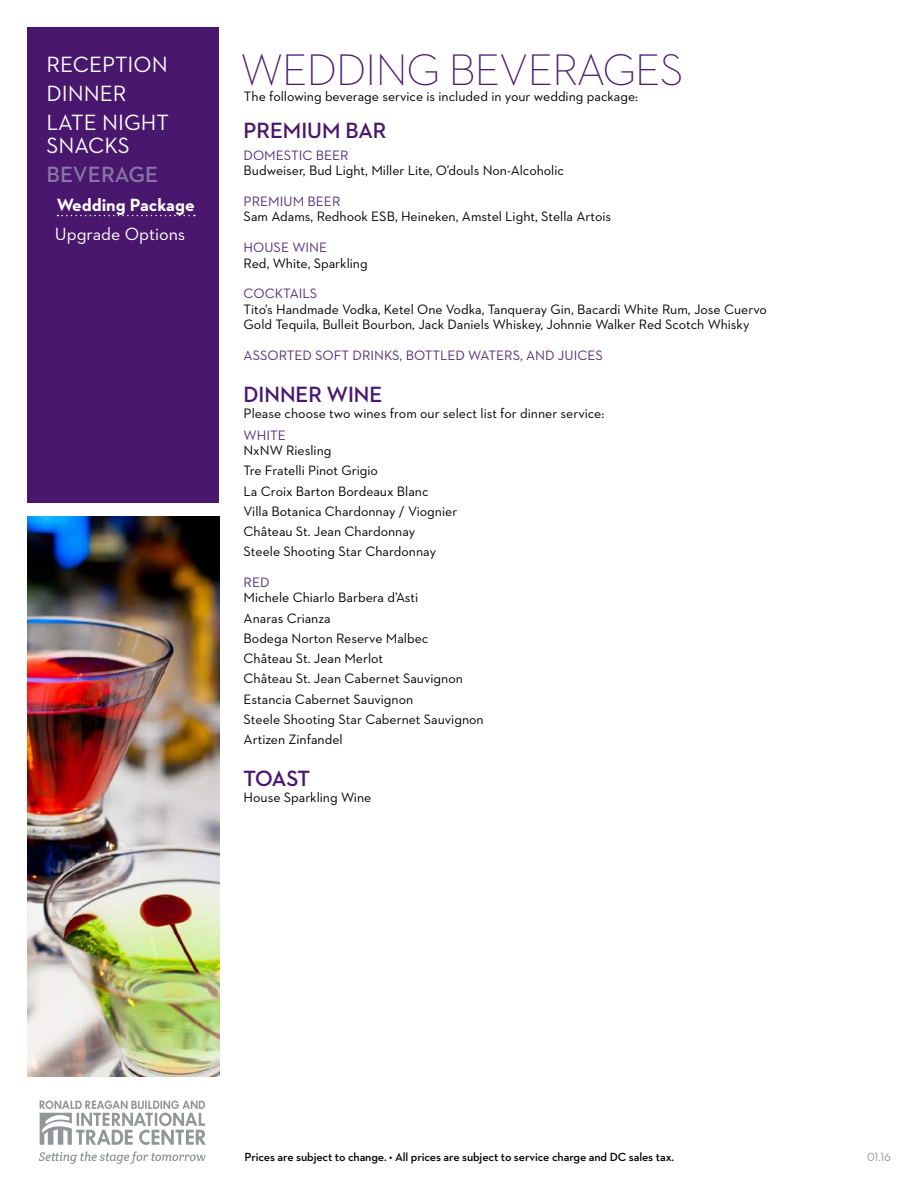
<style>
.page{position:relative;width:918px;height:1188px;background:#fff}
.page>*{position:absolute;margin:0;border:0;box-sizing:border-box;transform-origin:0 0}
.t1{font:300 45px "Neutraface 2 Display";letter-spacing:-.01em;color:#49176d}
.t2{font:22.5px/29.2px "Neutraface 2 Text";color:#fff}
.t3{font:700 22.5px "Neutraface 2 Display";color:#49176d}
.t4{font:600 22.5px "Neutraface 2 Text";color:#8b75a6}
.t5{font:700 18px "Neutraface 2 Text";color:#fff}
.t6{font:18px "Neutraface 2 Text";color:#fff}
.t7{font:13.8px/20.2px "Neutraface 2 Text";color:#000}
.t8{font:13.8px "Neutraface 2 Text";color:#552c77}
.t9{font:600 12px "Neutraface 2 Text";letter-spacing:-.01em;color:#000}
.t10{font:12px "Neutraface 2 Text";color:#939598}
</style>
<div class="page">
<svg style="left:40px;top:1101px;width:166px;height:44px"></svg>
<svg style="left:39px;top:1151px;width:167px;height:13px"></svg>
<div style="left:27px;top:27px;width:192px;height:475px;background:#49176d"></div>
<svg style="left:57px;top:215px;width:138px;height:1px"></svg>
<img style="left:27px;top:516px;width:192px;height:561px">
<h2 class="t2" style="left:46px;top:49px;width:124px">RECEPTION<br>DINNER<br>LATE NIGHT</h2>
<h2 class="t2" style="left:46px;top:130px;width:85px">SNACKS</h2>
<h2 class="t4" style="left:46px;top:160px;width:113px">BEVERAGE</h2>
<h3 class="t5" style="left:57px;top:193px;width:139px">Wedding Package</h3>
<h3 class="t6" style="left:55px;top:223px;width:132px">Upgrade Options</h3>
<h1 class="t1" style="left:241px;top:46px;width:444px">WEDDING BEVERAGES</h1>
<p class="t7" style="left:244px;top:86px;width:396px">The following beverage service is included in your wedding package:</p>
<h2 class="t3" style="left:244px;top:118px;width:144px">PREMIUM BAR</h2>
<p class="t8" style="left:244px;top:147px;width:107px">DOMESTIC BEER</p>
<p class="t7" style="left:244px;top:160px;width:322px">Budweiser, Bud Light, Miller Lite, O’douls Non-Alcoholic</p>
<p class="t8" style="left:244px;top:193px;width:98px">PREMIUM BEER</p>
<p class="t7" style="left:244px;top:206px;width:369px">Sam Adams, Redhook ESB, Heineken, Amstel Light, Stella Artois</p>
<p class="t8" style="left:244px;top:239px;width:85px">HOUSE WINE</p>
<p class="t7" style="left:244px;top:253px;width:126px">Red, White, Sparkling</p>
<p class="t8" style="left:244px;top:285px;width:75px">COCKTAILS</p>
<p class="t7" style="left:244px;top:301px;width:525px;line-height:15.3px">Tito’s Handmade Vodka, Ketel One Vodka, Tanqueray Gin, Bacardi White Rum, Jose Cuervo<br>Gold Tequila, Bulleit Bourbon, Jack Daniels Whiskey, Johnnie Walker Red Scotch Whisky</p>
<p class="t8" style="left:244px;top:347px;width:361px">ASSORTED SOFT DRINKS, BOTTLED WATERS, AND JUICES</p>
<h2 class="t3" style="left:244px;top:382px;width:140px">DINNER WINE</h2>
<p class="t7" style="left:244px;top:403px;width:362px">Please choose two wines from our select list for dinner service:</p>
<p class="t8" style="left:244px;top:426px;width:44px">WHITE</p>
<p class="t7" style="left:244px;top:440px;width:215px">NxNW Riesling<br>Tre Fratelli Pinot Grigio<br>La Croix Barton Bordeaux Blanc<br>Villa Botanica Chardonnay / Viognier<br>Château St. Jean Chardonnay<br>Steele Shooting Star Chardonnay</p>
<p class="t8" style="left:244px;top:574px;width:27px">RED</p>
<p class="t7" style="left:244px;top:587px;width:242px">Michele Chiarlo Barbera d’Asti<br>Anaras Crianza<br>Bodega Norton Reserve Malbec<br>Château St. Jean Merlot<br>Château St. Jean Cabernet Sauvignon<br>Estancia Cabernet Sauvignon<br>Steele Shooting Star Cabernet Sauvignon<br>Artizen Zinfandel</p>
<h2 class="t3" style="left:244px;top:766px;width:68px">TOAST</h2>
<p class="t7" style="left:244px;top:787px;width:129px">House Sparkling Wine</p>
<p class="t9" style="left:245px;top:1149px;width:431px">Prices are subject to change. • All prices are subject to service charge and DC sales tax.</p>
<p class="t10" style="left:867px;top:1149px;width:25px">01.16</p>
</div>
